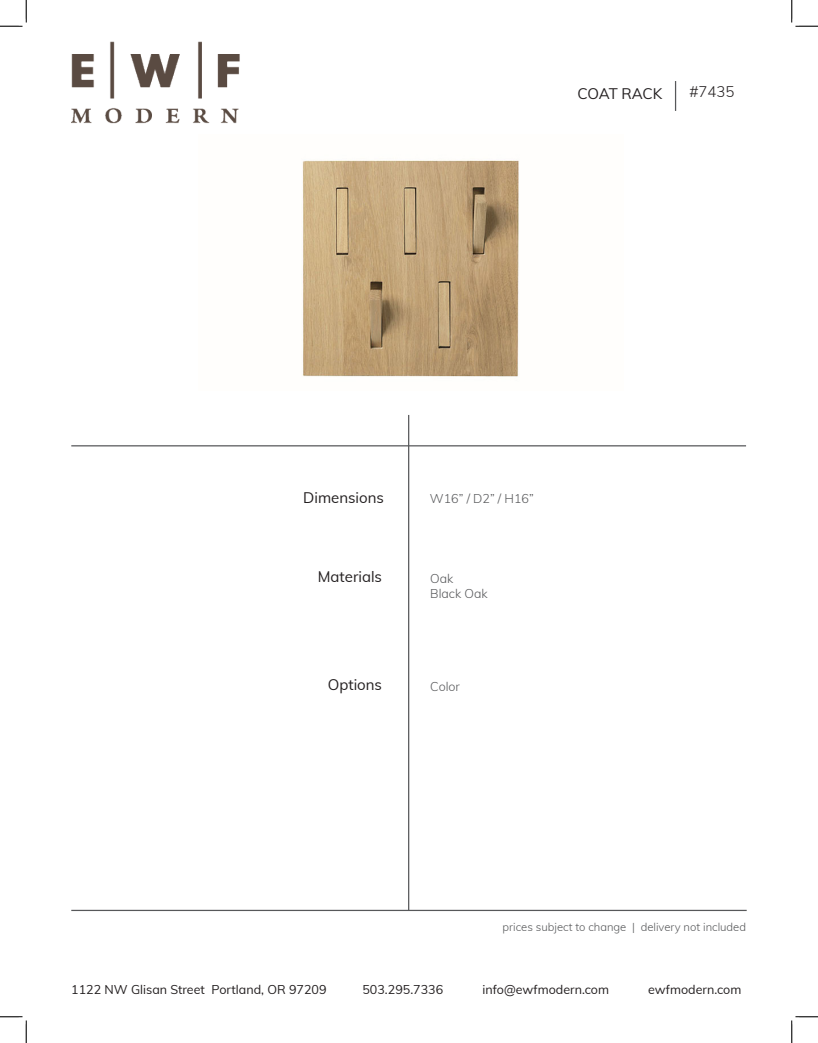
<style>
.page{position:relative;width:818px;height:1043px;background:#fff}
.page>*{position:absolute;margin:0;border:0;box-sizing:border-box;transform-origin:0 0}
.t1{font:15px "Muli";color:#231f20}
.t2{font:300 15px "Muli";color:#231f20}
.t3{font:12.5px "Muli";color:#231f20}
.t4{font:300 12.5px "Muli";color:#57585a}
.t5{font:300 11.25px "Muli";color:#57585a}
</style>
<div class="page">
<img style="left:302px;top:160px;width:217px;height:217px">
<img style="left:71px;top:41px;width:169px;height:83px">
<hr style="left:71px;top:909px;width:675px;height:2px;background:#57585a">
<hr style="left:71px;top:445px;width:675px;height:1px;background:#57585a">
<hr style="left:408px;top:415px;width:1px;height:495px;background:#57585a">
<hr style="left:675px;top:81px;width:1px;height:30px;background:#57585a">
<svg style="left:0;top:0;width:27px;height:27px"></svg>
<svg style="left:0;top:1016px;width:27px;height:26px"></svg>
<svg style="left:791px;top:0;width:27px;height:27px"></svg>
<svg style="left:791px;top:1016px;width:27px;height:26px"></svg>
<p class="t1" style="left:577px;top:82px;width:86px">COAT RACK</p>
<p class="t2" style="left:689px;top:81px;width:47px">#7435</p>
<p class="t1" style="left:303px;top:486px;width:82px">Dimensions</p>
<p class="t4" style="left:430px;top:490px;width:105px">W16” / D2” / H16”</p>
<p class="t1" style="left:318px;top:565px;width:66px">Materials</p>
<p class="t1" style="left:328px;top:673px;width:56px">Options</p>
<p class="t4" style="left:430px;top:569px;width:25px">Oak</p>
<p class="t4" style="left:430px;top:584px;width:59px">Black Oak</p>
<p class="t4" style="left:430px;top:677px;width:31px">Color</p>
<p class="t5" style="left:502px;top:919px;width:245px">prices subject to change | delivery not included</p>
<p class="t3" style="left:71px;top:980px;width:257px">1122 NW Glisan Street Portland, OR 97209</p>
<p class="t3" style="left:362px;top:980px;width:82px">503.295.7336</p>
<p class="t3" style="left:482px;top:980px;width:128px">info@ewfmodern.com</p>
<p class="t3" style="left:648px;top:980px;width:95px">ewfmodern.com</p>
</div>
